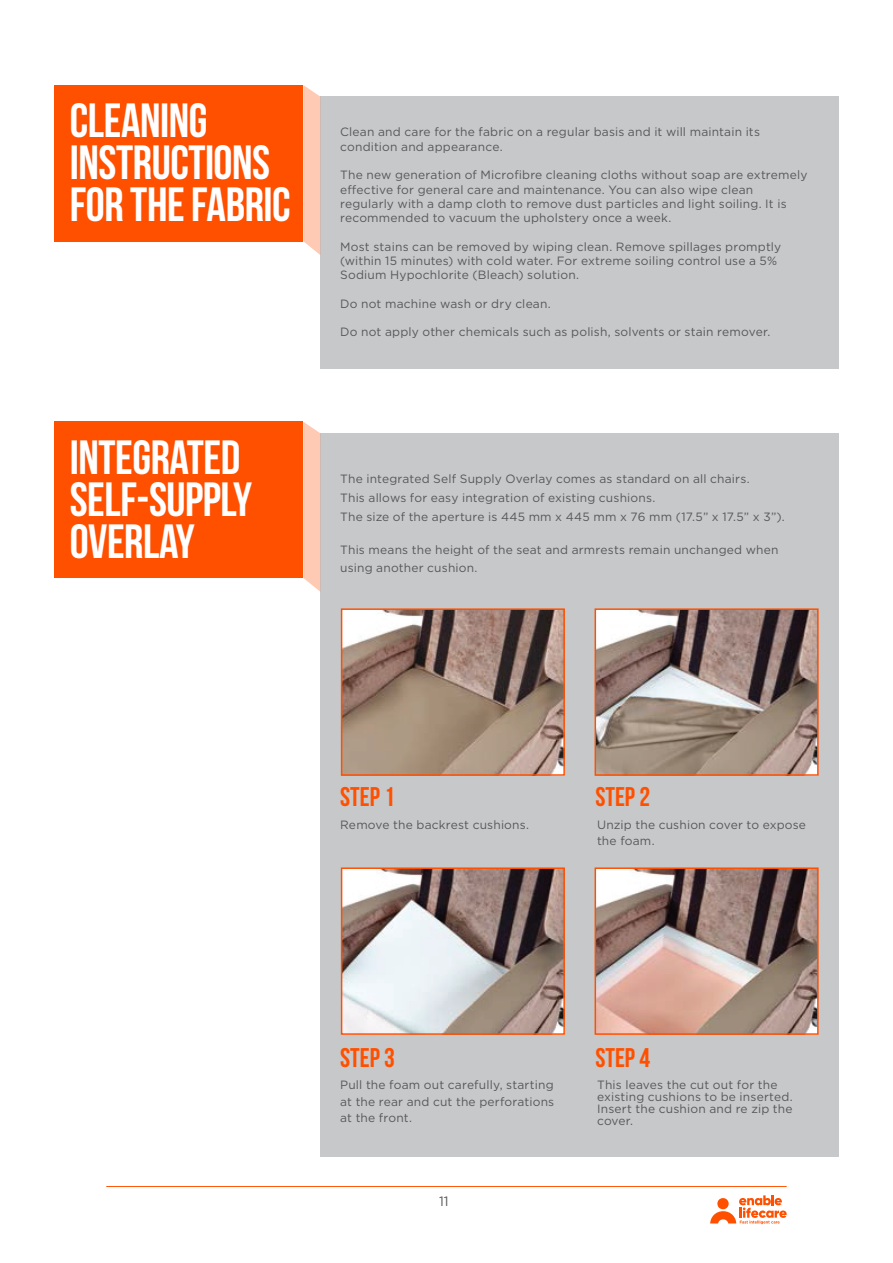
<style>
.page{position:relative;width:893px;height:1263px;background:#fff}
.page>*{position:absolute;margin:0;border:0;box-sizing:border-box;transform-origin:0 0}
.t1{font:48px/42px "Bebas Neue";letter-spacing:-.01em;color:#fff}
.t2{font:27px "Bebas Neue";color:#ff5000}
.t3{font:13.5px "Gotham";color:#57585a}
.Body_9pt{font:12px/14.4px "Gotham";letter-spacing:.015em;color:#57585a}
</style>
<div class="page">
<hr style="left:106px;top:1186px;width:681px;height:1px;background:#ff5000">
<svg style="left:710px;top:1195px;width:77px;height:29px"></svg>
<div style="left:320px;top:97px;width:518px;height:272px;background:#c7c8ca"></div>
<svg style="left:303px;top:85px;width:17px;height:170px"></svg>
<div style="left:54px;top:85px;width:249px;height:156px;background:#ff5000"></div>
<div style="left:320px;top:433px;width:518px;height:724px;background:#c7c8ca"></div>
<svg style="left:303px;top:422px;width:17px;height:170px"></svg>
<div style="left:54px;top:422px;width:249px;height:156px;background:#ff5000"></div>
<img style="left:344px;top:611px;width:218px;height:162px">
<div style="left:341px;top:608px;width:224px;height:168px;border:2px solid #ff5000"></div>
<img style="left:344px;top:870px;width:218px;height:162px">
<div style="left:341px;top:867px;width:224px;height:168px;border:2px solid #ff5000"></div>
<img style="left:598px;top:611px;width:218px;height:162px">
<div style="left:595px;top:608px;width:224px;height:168px;border:2px solid #ff5000"></div>
<img style="left:598px;top:870px;width:218px;height:162px">
<div style="left:595px;top:867px;width:224px;height:168px;border:2px solid #ff5000"></div>
<p class="t1" style="left:70px;top:99px;width:223px">CLEANING<br>INSTRUCTIONS<br>FOR THE FABRIC</p>
<p class="t1" style="left:70px;top:436px;width:184px">INTEGRATED<br>SELF-SUPPLY<br>OVERLAY</p>
<p class="Body_9pt" style="left:340px;top:125px;width:421px">Clean and care for the fabric on a regular basis and it will maintain its condition and appearance.</p>
<p class="Body_9pt" style="left:340px;top:167px;width:469px">The new generation of Microfibre cleaning cloths without soap are extremely effective for general care and maintenance. You can also wipe clean regularly with a damp cloth to remove dust particles and light soiling. It is recommended to vacuum the upholstery once a week.</p>
<p class="Body_9pt" style="left:340px;top:239px;width:442px">Most stains can be removed by wiping clean. Remove spillages promptly (within 15 minutes) with cold water. For extreme soiling control use a 5%<br>Sodium Hypochlorite (Bleach) solution.</p>
<p class="Body_9pt" style="left:340px;top:296px;width:212px">Do not machine wash or dry clean.</p>
<p class="Body_9pt" style="left:340px;top:324px;width:432px">Do not apply other chemicals such as polish, solvents or stain remover.</p>
<p class="Body_9pt" style="left:340px;top:472px;width:411px">The integrated Self Supply Overlay comes as standard on all chairs.</p>
<p class="Body_9pt" style="left:340px;top:490px;width:317px">This allows for easy integration of existing cushions.</p>
<p class="Body_9pt" style="left:340px;top:509px;width:446px">The size of the aperture is 445 mm x 445 mm x 76 mm (17.5” x 17.5” x 3”).</p>
<p class="Body_9pt" style="left:340px;top:542px;width:440px">This means the height of the seat and armrests remain unchanged when</p>
<p class="Body_9pt" style="left:340px;top:560px;width:139px">using another cushion.</p>
<p class="t2" style="left:340px;top:782px;width:56px">STEP 1</p>
<p class="Body_9pt" style="left:340px;top:817px;width:190px">Remove the backrest cushions.</p>
<p class="t2" style="left:595px;top:782px;width:56px">STEP 2</p>
<p class="Body_9pt" style="left:597px;top:817px;width:210px">Unzip the cushion cover to expose</p>
<p class="Body_9pt" style="left:597px;top:834px;width:59px">the foam.</p>
<p class="t2" style="left:340px;top:1043px;width:56px">STEP 3</p>
<p class="Body_9pt" style="left:340px;top:1078px;width:215px">Pull the foam out carefully, starting</p>
<p class="Body_9pt" style="left:340px;top:1094px;width:216px">at the rear and cut the perforations</p>
<p class="Body_9pt" style="left:340px;top:1110px;width:73px">at the front.</p>
<p class="t3" style="left:439px;top:1192px;width:11px">11</p>
<p class="t2" style="left:595px;top:1043px;width:56px">STEP 4</p>
<p class="Body_9pt" style="left:597px;top:1079px;width:197px;line-height:12px">This leaves the cut out for the existing cushions to be inserted.<br>Insert the cushion and re zip the cover.</p>
</div>
